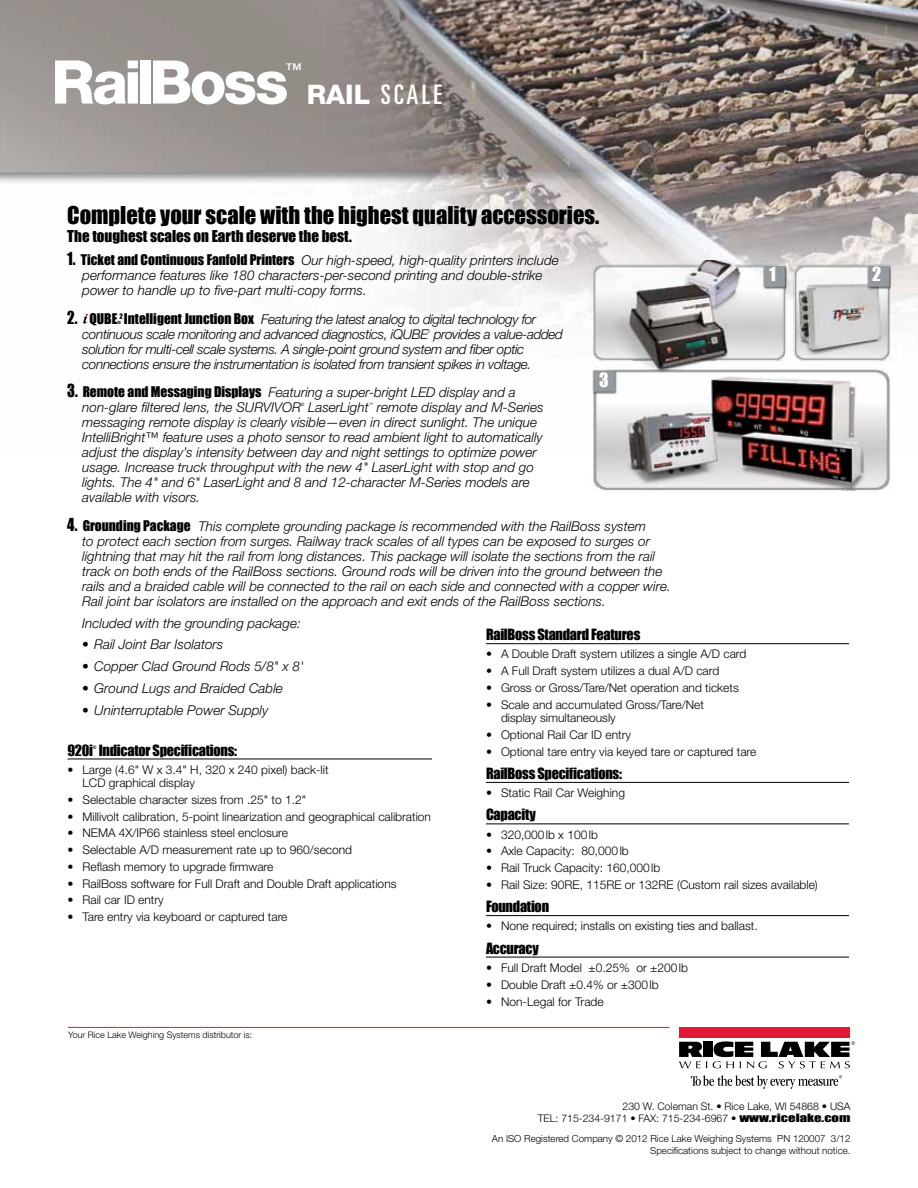
<style>
.page{position:relative;width:918px;height:1188px;background:#fff}
.page>*{position:absolute;margin:0;border:0;box-sizing:border-box;transform-origin:0 0}
.t1{font:800 60.3px "Helvetica Neue LT Std";letter-spacing:-.05em;color:#fff}
.t2{font:ultra-condensed 27px "Univers LT Std";letter-spacing:.12em;color:#fff}
.t3{font:22.5px "Impact";color:#000}
.t4{font:18px "Impact";color:#fff}
.t5{font:500 16.35px "Helvetica Neue LT Std";color:#fff}
.t6{font:15px "Impact";color:#000}
.t7{font:14.25px "Impact";letter-spacing:-.02em;color:#000}
.t8{font:italic 300 13.5px/15px "Helvetica Neue LT Std";color:#000}
.t9{font:italic 300 13.5px/15px "Helvetica Neue LT Std";letter-spacing:-.025em;color:#000}
.t10{font:13.5px "Impact";color:#000}
.t11{font:300 12px/13.5px "Helvetica Neue LT Std";color:#000}
.t12{font:300 10.5px/12px "Helvetica Neue LT Std";color:#000;text-align:right}
.t13{font:300 9.75px/12px "Helvetica Neue LT Std";color:#000;text-align:right}
.t14{font:300 9px "Helvetica Neue LT Std";color:#000}
.t15{font:6.9px "Impact";color:#000}
.t16{font:4.65px "Impact";color:#000}
.t17{font:italic 300 4.5px "Helvetica Neue LT Std";color:#000}
.t18{font:800 4.35px "Helvetica Neue LT Std";color:#000}
.s1{font-family:"Helvetica Neue LT Std";font-weight:800;font-stretch:normal}
.s2{font-family:"Impact";font-weight:400;font-style:normal;font-size:16.5px}
.s3{font-family:"Impact";font-weight:400;font-style:normal}
.s4{font-size:16.5px}
.s5{font-family:"Impact";font-weight:400}
</style>
<div class="page">
<div style="left:679px;top:1028px;width:171px;height:10px;background:#e31736"></div>
<div style="left:703px;top:1042px;width:10px;height:15px;background:#000"></div>
<svg style="left:679px;top:1042px;width:28px;height:26px"></svg>
<svg style="left:713px;top:1041px;width:142px;height:27px"></svg>
<svg style="left:691px;top:1075px;width:151px;height:14px"></svg>
<hr style="left:68px;top:1027px;width:602px;height:1px;background:#e31837">
<img style="left:0;top:0;width:918px;height:343px">
<img style="left:564px;top:261px;width:353px;height:231px">
<hr style="left:486px;top:643px;width:363px;height:1px;background:#000">
<hr style="left:486px;top:782px;width:363px;height:1px;background:#000">
<hr style="left:486px;top:824px;width:363px;height:1px;background:#000">
<hr style="left:486px;top:915px;width:363px;height:1px;background:#000">
<hr style="left:486px;top:957px;width:363px;height:1px;background:#000">
<hr style="left:68px;top:759px;width:364px;height:1px;background:#000">
<svg style="left:83px;top:314px;width:5px;height:10px"></svg>
<h1 class="t1" style="left:51px;top:46px;width:239px">RailBoss</h1>
<p class="t5" style="left:285px;top:59px;width:18px">™</p>
<h2 class="t2" style="left:307px;top:79px;width:137px"><span class="s1">RAIL</span> SCALE</h2>
<h3 class="t3" style="left:67px;top:198px;width:534px">Complete your scale with the highest quality accessories.</h3>
<p class="t6" style="left:67px;top:224px;width:286px">The toughest scales on Earth deserve the best.</p>
<p class="t8" style="left:82px;top:253px;width:478px;text-indent:-15px"><span class="s2">1.</span> <span class="s3">Ticket and Continuous Fanfold Printers</span> Our high-speed, high-quality printers include performance features like 180 characters-per-second printing and double-strike power to handle up to five-part multi-copy forms.</p>
<p class="t10" style="left:67px;top:308px;width:52px"><span class="s4">2.</span> QUBE</p>
<p class="t18" style="left:117px;top:320px;width:5px">®</p>
<h3 class="t4" style="left:769px;top:260px;width:8px">1</h3>
<h3 class="t4" style="left:872px;top:260px;width:11px">2</h3>
<p class="t15" style="left:119px;top:311px;width:5px">2</p>
<p class="t9" style="left:82px;top:311px;width:482px;text-indent:42px"><span class="s3">Intelligent Junction Box</span> Featuring the latest analog to digital technology for continuous scale monitoring and advanced diagnostics, iQUBE provides a value-added</p>
<p class="t17" style="left:428px;top:329px;width:4px">2</p>
<p class="t9" style="left:82px;top:341px;width:451px">solution for multi-cell scale systems. A single-point ground system and fiber optic connections ensure the instrumentation is isolated from transient spikes in voltage.</p>
<p class="t8" style="left:82px;top:385px;width:435px;text-indent:-15px"><span class="s2">3.</span> <span class="s3">Remote and Messaging Displays</span> Featuring a super-bright LED display and a non-glare filtered lens, the SURVIVOR</p>
<h3 class="t4" style="left:599px;top:366px;width:11px">3</h3>
<p class="t8" style="left:82px;top:400px;width:463px;text-indent:295px">remote display and M-Series messaging remote display is clearly visible—even in direct sunlight. The unique IntelliBright™ feature uses a photo sensor to read ambient light to automatically adjust the display’s intensity between day and night settings to optimize power usage. Increase truck throughput with the new 4" LaserLight with stop and go lights. The 4" and 6" LaserLight and 8 and 12-character M-Series models are available with visors.</p>
<p class="t8" style="left:82px;top:518px;width:590px;text-indent:-15px"><span class="s2">4.</span> <span class="s3">Grounding Package</span> This complete grounding package is recommended with the RailBoss system<br>to protect each section from surges. Railway track scales of all types can be exposed to surges or lightning that may hit the rail from long distances. This package will isolate the sections from the rail track on both ends of the RailBoss sections. Ground rods will be driven into the ground between the rails and a braided cable will be connected to the rail on each side and connected with a copper wire.<br>Rail joint bar isolators are installed on the approach and exit ends of the RailBoss sections.</p>
<p class="t8" style="left:82px;top:615px;width:220px">Included with the grounding package:</p>
<p class="t8" style="left:82px;top:637px;width:143px">• Rail Joint Bar Isolators</p>
<p class="t8" style="left:82px;top:659px;width:223px">• Copper Clad Ground Rods 5/8" x 8'</p>
<p class="t8" style="left:82px;top:680px;width:202px">• Ground Lugs and Braided Cable</p>
<p class="t8" style="left:82px;top:702px;width:188px">• Uninterruptable Power Supply</p>
<p class="t17" style="left:301px;top:402px;width:5px">®</p>
<p class="t8" style="left:308px;top:400px;width:62px">LaserLight</p>
<p class="t17" style="left:369px;top:402px;width:6px">™</p>
<p class="t7" style="left:486px;top:624px;width:156px">RailBoss Standard Features</p>
<p class="t11" style="left:486px;top:647px;width:262px">• A Double Draft system utilizes a single A/D card</p>
<p class="t11" style="left:486px;top:664px;width:235px">• A Full Draft system utilizes a dual A/D card</p>
<p class="t11" style="left:486px;top:681px;width:254px">• Gross or Gross/Tare/Net operation and tickets</p>
<p class="t11" style="left:501px;top:697px;width:204px;text-indent:-15px">• Scale and accumulated Gross/Tare/Net display simultaneously</p>
<p class="t11" style="left:486px;top:728px;width:147px">• Optional Rail Car ID entry</p>
<p class="t11" style="left:486px;top:744px;width:272px">• Optional tare entry via keyed tare or captured tare</p>
<p class="t7" style="left:486px;top:762px;width:137px">RailBoss Specifications:</p>
<p class="t11" style="left:486px;top:786px;width:141px">• Static Rail Car Weighing</p>
<p class="t7" style="left:486px;top:804px;width:51px">Capacity</p>
<p class="t11" style="left:486px;top:827px;width:114px">• 320,000lb x 100lb</p>
<p class="t11" style="left:486px;top:844px;width:144px">• Axle Capacity: 80,000lb</p>
<p class="t11" style="left:486px;top:861px;width:176px">• Rail Truck Capacity: 160,000lb</p>
<p class="t11" style="left:486px;top:878px;width:333px">• Rail Size: 90RE, 115RE or 132RE (Custom rail sizes available)</p>
<p class="t7" style="left:486px;top:895px;width:65px">Foundation</p>
<p class="t11" style="left:486px;top:919px;width:273px">• None required; installs on existing ties and ballast.</p>
<p class="t7" style="left:486px;top:937px;width:54px">Accuracy</p>
<p class="t11" style="left:486px;top:961px;width:204px">• Full Draft Model ±0.25% or ±200lb</p>
<p class="t11" style="left:486px;top:977px;width:174px">• Double Draft ±0.4% or ±300lb</p>
<p class="t11" style="left:486px;top:995px;width:119px">• Non-Legal for Trade</p>
<p class="t7" style="left:68px;top:739px;width:171px">920i Indicator Specifications:</p>
<p class="t16" style="left:93px;top:744px;width:5px">®</p>
<p class="t11" style="left:82px;top:762px;width:248px;text-indent:-15px">• Large (4.6" W x 3.4" H, 320 x 240 pixel) back-lit<br>LCD graphical display</p>
<p class="t11" style="left:68px;top:793px;width:240px">• Selectable character sizes from .25" to 1.2"</p>
<p class="t11" style="left:68px;top:809px;width:365px">• Millivolt calibration, 5-point linearization and geographical calibration</p>
<p class="t11" style="left:68px;top:826px;width:222px">• NEMA 4X/IP66 stainless steel enclosure</p>
<p class="t11" style="left:68px;top:843px;width:286px">• Selectable A/D measurement rate up to 960/second</p>
<p class="t11" style="left:68px;top:860px;width:207px">• Reflash memory to upgrade firmware</p>
<p class="t11" style="left:68px;top:876px;width:331px">• RailBoss software for Full Draft and Double Draft applications</p>
<p class="t11" style="left:68px;top:893px;width:98px">• Rail car ID entry</p>
<p class="t11" style="left:68px;top:910px;width:222px">• Tare entry via keyboard or captured tare</p>
<p class="t14" style="left:68px;top:1029px;width:186px">Your Rice Lake Weighing Systems distributor is:</p>
<p class="t12" style="left:538px;top:1100px;width:314px">230 W. Coleman St. • Rice Lake, WI 54868 • USA<br>TEL: 715-234-9171 • FAX: 715-234-6967 • <span class="s5">www.ricelake.com</span></p>
<p class="t13" style="left:492px;top:1133px;width:360px">An ISO Registered Company © 2012 Rice Lake Weighing Systems PN 120007 3/12<br>Specifications subject to change without notice.</p>
</div>
